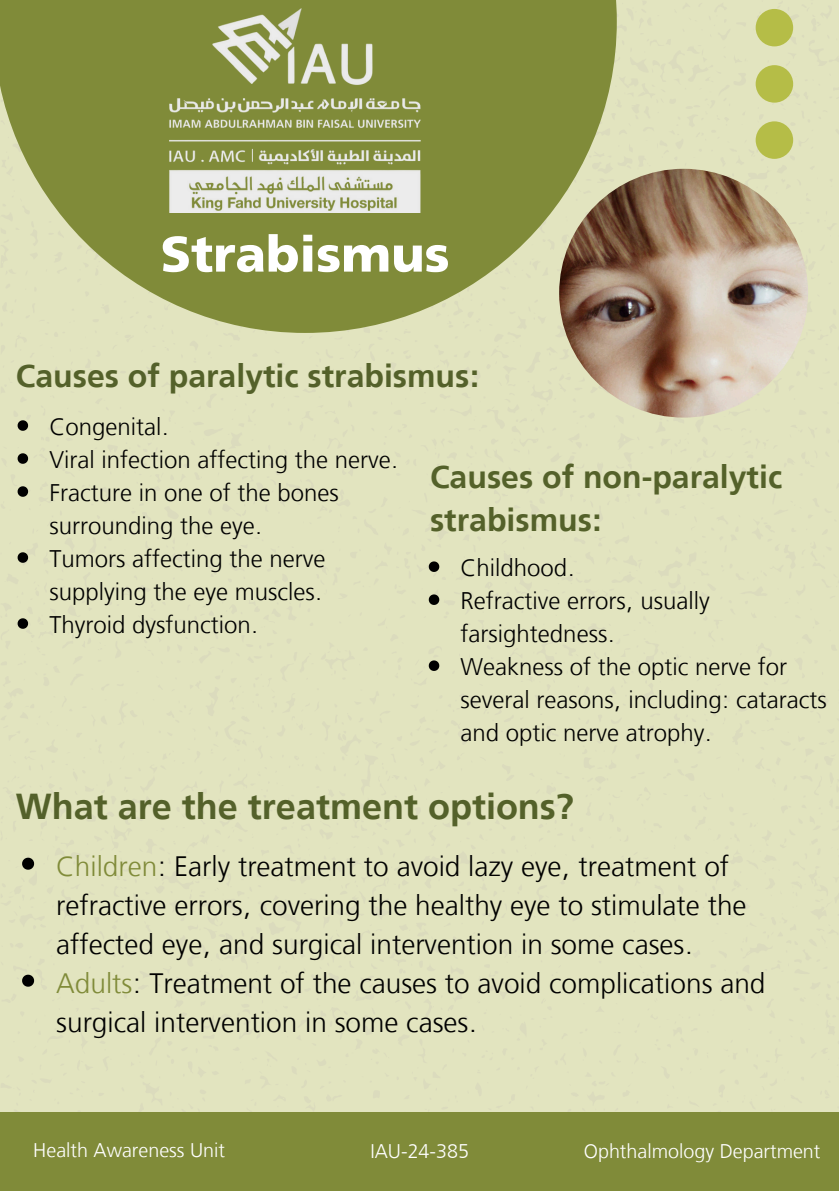
<style>
.page{position:relative;width:839px;height:1191px;background:#fff}
.page>*{position:absolute;margin:0;border:0;box-sizing:border-box;transform-origin:0 0}
.t1{font:900 50px "Frutiger LT Arabic 75";color:#fff}
.t2{font:700 36px "Frutiger LT Arabic 65";color:#54612a}
.t3{font:700 32px/43.6px "Frutiger LT Arabic 65";color:#54612a}
.t4{font:300 28px/39px "Frutiger LT Arabic 45";color:#000}
.t5{font:300 24px/33px "Frutiger LT Arabic 45";color:#000}
.t6{font:300 19.8px "Frutiger LT Arabic 45";color:#fff}
.s1{color:#808b39}
</style>
<div class="page">
<div style="left:0;top:0;width:838px;height:1112px;background:#e2e4bf"></div>
<svg style="left:755px;top:9px;width:38px;height:150px;background:#c7cd79"></svg>
<div style="left:0;top:1112px;width:838px;height:79px;background:#808b39"></div>
<svg style="left:0;top:0;width:616px;height:333px;background:#959e57"></svg>
<img style="left:170px;top:9px;width:250px;height:204px">
<svg style="left:22px;top:858px;width:12px;height:12px"></svg>
<svg style="left:22px;top:975px;width:12px;height:12px"></svg>
<svg style="left:18px;top:420px;width:10px;height:11px"></svg>
<svg style="left:18px;top:453px;width:10px;height:11px"></svg>
<svg style="left:18px;top:486px;width:10px;height:11px"></svg>
<svg style="left:18px;top:552px;width:10px;height:11px"></svg>
<svg style="left:18px;top:618px;width:10px;height:11px"></svg>
<svg style="left:429px;top:561px;width:10px;height:11px"></svg>
<svg style="left:429px;top:594px;width:10px;height:11px"></svg>
<svg style="left:429px;top:660px;width:10px;height:11px"></svg>
<img style="left:559px;top:169px;width:249px;height:249px;border-radius:50%">
<p class="t1" style="left:160px;top:225px;width:290px">Strabismus</p>
<p class="t3" style="left:16px;top:354px;width:465px">Causes of paralytic strabismus:</p>
<p class="t5" style="left:49px;top:411px;width:121px">Congenital.</p>
<p class="t5" style="left:49px;top:444px;width:350px">Viral infection affecting the nerve.</p>
<p class="t5" style="left:49px;top:477px;width:291px">Fracture in one of the bones surrounding the eye.</p>
<p class="t5" style="left:49px;top:543px;width:277px">Tumors affecting the nerve supplying the eye muscles.</p>
<h3 class="t5" style="left:49px;top:609px;width:211px">Thyroid dysfunction.</h3>
<p class="t3" style="left:430px;top:455px;width:353px">Causes of non-paralytic strabismus:</p>
<p class="t5" style="left:460px;top:552px;width:116px">Childhood.</p>
<p class="t5" style="left:460px;top:585px;width:250px">Refractive errors, usually farsightedness.</p>
<h2 class="t5" style="left:460px;top:651px;width:368px">Weakness of the optic nerve for several reasons, including: cataracts and optic nerve atrophy.</h2>
<p class="t2" style="left:16px;top:785px;width:559px">What are the treatment options?</p>
<h3 class="t4" style="left:56px;top:847px;width:692px"><span class="s1">Children</span>: Early treatment to avoid lazy eye, treatment of refractive errors, covering the healthy eye to stimulate the affected eye, and surgical intervention in some cases.</h3>
<p class="t4" style="left:56px;top:964px;width:710px"><span class="s1">Adults</span>: Treatment of the causes to avoid complications and surgical intervention in some cases.</p>
<p class="t6" style="left:33px;top:1139px;width:193px">Health Awareness Unit</p>
<h1 class="t6" style="left:370px;top:1140px;width:100px">IAU-24-385</h1>
<p class="t6" style="left:583px;top:1140px;width:238px">Ophthalmology Department</p>
</div>
